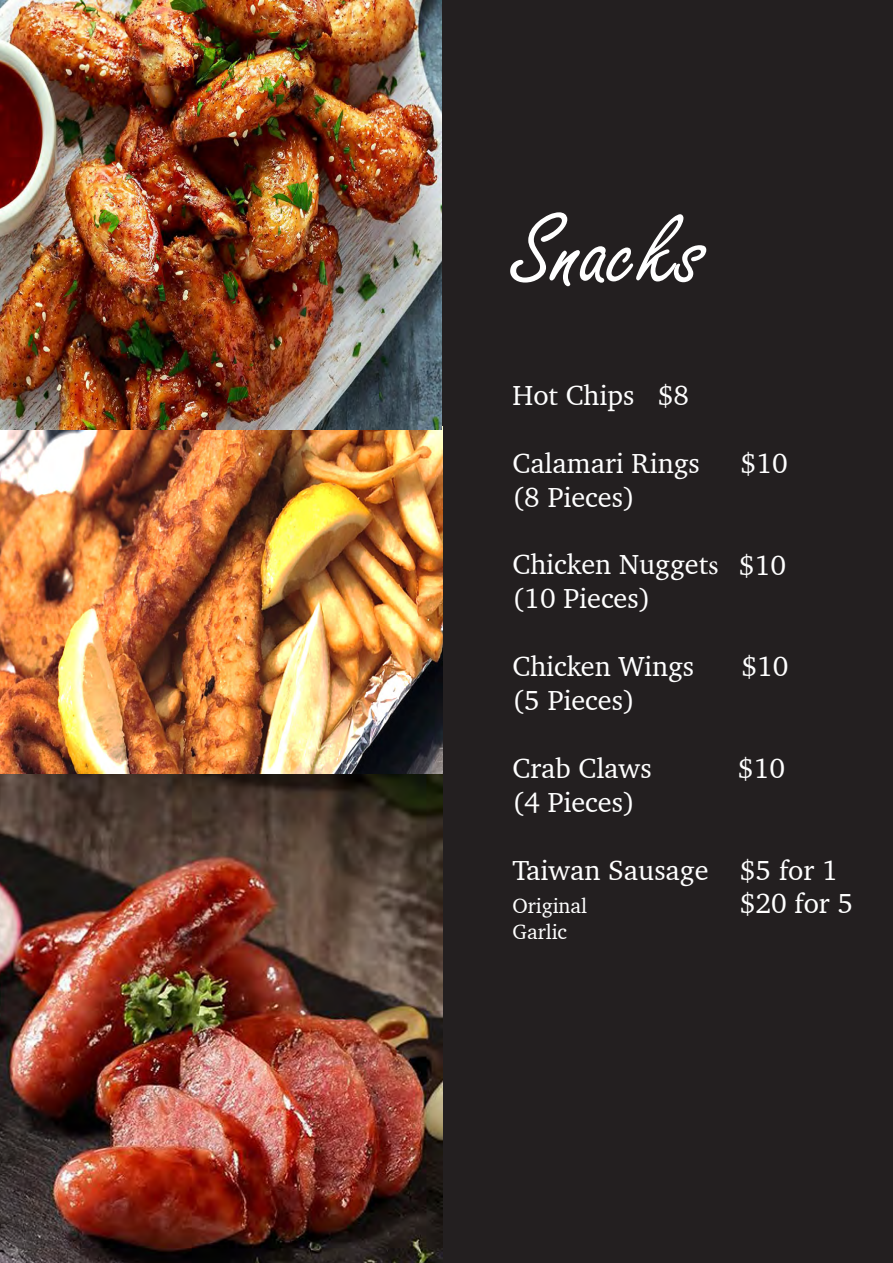
<style>
.page{position:relative;width:893px;height:1263px;background:#231f20}
.page>*{position:absolute;margin:0;border:0;box-sizing:border-box;transform-origin:0 0}
.t1{font:108px "Freestyle Script";color:#fff}
.t2{font:28.2px/33.9px "Charter IT Cby BT";color:#fff}
.t3{font:21px "Charter IT Cby BT";color:#fff}
.s1{font-family:"Minion Pro"}
</style>
<div class="page">
<img style="left:0;top:429px;width:442px;height:834px">
<img style="left:0;top:0;width:442px;height:429px">
<h1 class="t1" style="left:512px;top:192px;width:195px">Snacks</h1>
<p class="t2" style="left:512px;top:378px;width:178px">Hot Chips $8</p>
<p class="t2" style="left:512px;top:446px;width:189px">Calamari Rings</p>
<p class="t2" style="left:741px;top:446px;width:49px">$10</p>
<p class="t2" style="left:512px;top:480px;width:124px">(8 Pieces)</p>
<p class="t2" style="left:513px;top:547px;width:275px">Chicken Nugget<span class="s1">s</span> $10 (10 Pieces)</p>
<p class="t2" style="left:512px;top:649px;width:183px">Chicken Wings</p>
<p class="t2" style="left:741px;top:649px;width:49px">$10</p>
<p class="t2" style="left:512px;top:683px;width:124px">(5 Pieces)</p>
<p class="t2" style="left:512px;top:751px;width:141px">Crab Claws</p>
<p class="t2" style="left:738px;top:751px;width:49px">$10</p>
<p class="t2" style="left:512px;top:784px;width:124px">(4 Pieces)</p>
<p class="t2" style="left:512px;top:852px;width:327px">Taiwan Sausage $5 for 1</p>
<p class="t3" style="left:512px;top:893px;width:76px">Original</p>
<p class="t2" style="left:740px;top:886px;width:115px">$20 for 5</p>
<p class="t3" style="left:512px;top:918px;width:56px">Garlic</p>
</div>
